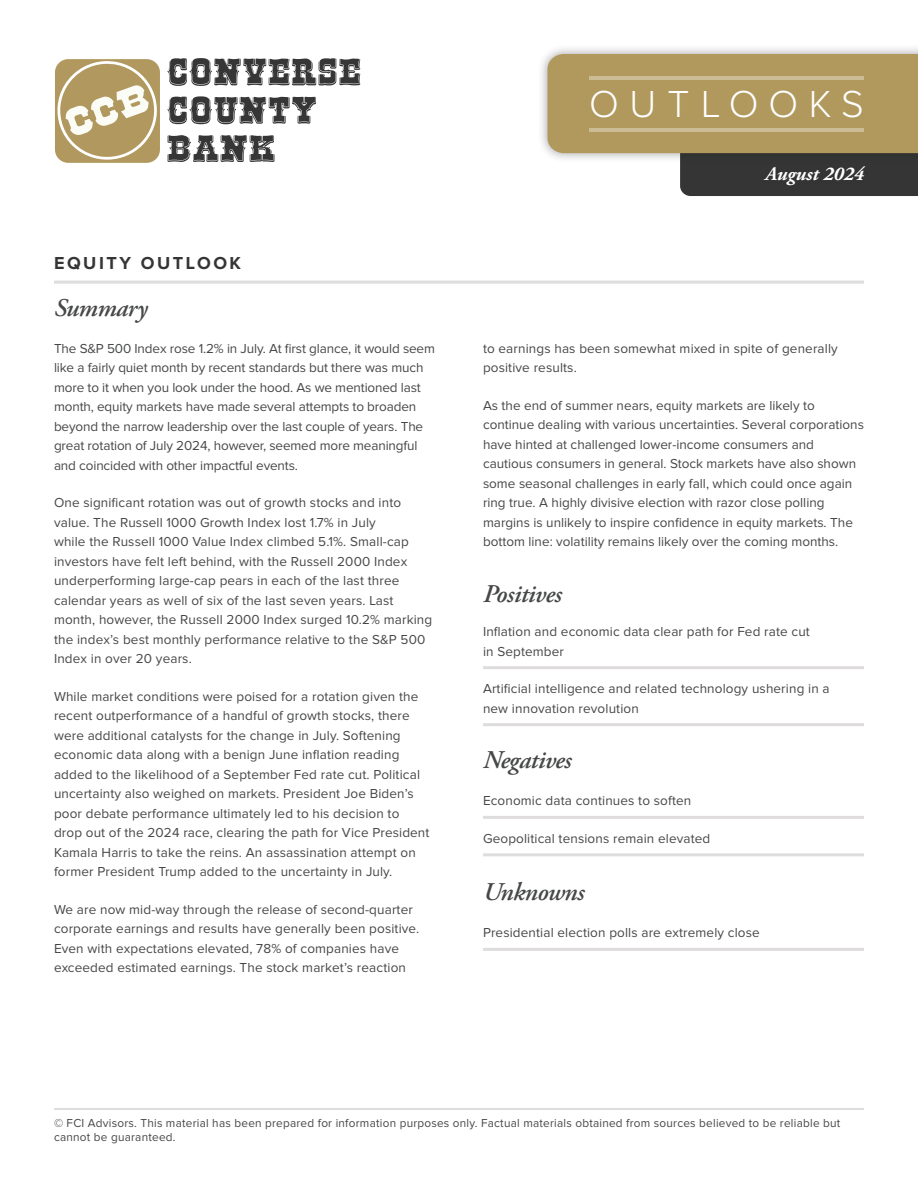
<style>
.page{position:relative;width:918px;height:1188px;background:#fff}
.page>*{position:absolute;margin:0;border:0;box-sizing:border-box;transform-origin:0 0}
.t1{font:300 39px "Proxima Nova";letter-spacing:.27em;color:#fff}
.bullets-square{font:italic 600 25.5px "Adobe Garamond Pro";letter-spacing:-.02em;color:#464747}
.palatino-main{font:italic 600 25.5px "Adobe Garamond Pro";letter-spacing:-.02em;color:#464747}
.t2{font:italic 700 19.5px "Adobe Garamond Pro";color:#fff}
.t3{font:700 18px "Proxima Nova";letter-spacing:.14em;color:#353535}
.palatino-main-2{font:13.5px/19.5px "Proxima Nova";letter-spacing:.01em;color:#464747}
.palatino-main-3{font:13.5px/19.5px "Proxima Nova";letter-spacing:-.01em;color:#464747}
.bullets-square-2{font:13.5px/19.5px "Proxima Nova";letter-spacing:.01em;color:#464747}
.t4{font:12px/14.4px "Proxima Nova";letter-spacing:.02em;color:#464747}
</style>
<div class="page">
<div style="left:538px;top:44px;width:380px;height:119px;background:#231f20;opacity:.38"></div>
<svg style="left:547px;top:54px;width:371px;height:142px"></svg>
<hr style="left:590px;top:76px;width:274px;height:4px;background:#ccbc96">
<hr style="left:590px;top:128px;width:274px;height:4px;background:#ccbc96">
<div style="left:760px;top:163px;width:109px;height:28px;background:#343434"></div>
<hr style="left:483px;top:666px;width:381px;height:3px;background:#dedcdc">
<hr style="left:483px;top:723px;width:381px;height:3px;background:#dedcdc">
<hr style="left:483px;top:816px;width:381px;height:3px;background:#dedcdc">
<hr style="left:483px;top:853px;width:381px;height:3px;background:#dedcdc">
<hr style="left:483px;top:948px;width:381px;height:3px;background:#dedcdc">
<hr style="left:54px;top:281px;width:810px;height:3px;background:#dedcdc">
<hr style="left:54px;top:1108px;width:810px;height:2px;background:#dedcdc">
<svg style="left:167px;top:58px;width:193px;height:28px"></svg>
<svg style="left:167px;top:96px;width:149px;height:28px"></svg>
<svg style="left:167px;top:135px;width:108px;height:27px"></svg>
<div style="left:55px;top:59px;width:105px;height:104px;background:#b1985e;border-radius:13px"></div>
<svg style="left:58px;top:60px;width:101px;height:102px"></svg>
<h1 class="t1" style="left:589px;top:86px;width:276px">OUTLOOKS</h1>
<p class="t3" style="left:54px;top:254px;width:189px">EQUITY OUTLOOK</p>
<p class="bullets-square" style="left:54px;top:293px;width:95px">Summary</p>
<p class="palatino-main-3" style="left:54px;top:339px;width:382px">The S&amp;P 500 Index rose 1.2% in July. At first glance, it would seem like a fairly quiet month by recent standards but there was much more to it when you look under the hood. As we mentioned last month, equity markets have made several attempts to broaden beyond the narrow leadership over the last couple of years. The great rotation of July 2024, however, seemed more meaningful and coincided with other impactful events.</p>
<p class="palatino-main-2" style="left:54px;top:494px;width:380px">One significant rotation was out of growth stocks and into value. The Russell 1000 Growth Index lost 1.7% in July<br>while the Russell 1000 Value Index climbed 5.1%. Small-cap investors have felt left behind, with the Russell 2000 Index underperforming large-cap pears in each of the last three calendar years as well of six of the last seven years. Last month, however, the Russell 2000 Index surged 10.2% marking the index’s best monthly performance relative to the S&amp;P 500<br>Index in over 20 years.</p>
<p class="palatino-main-2" style="left:54px;top:687px;width:377px">While market conditions were poised for a rotation given the recent outperformance of a handful of growth stocks, there were additional catalysts for the change in July. Softening economic data along with a benign June inflation reading added to the likelihood of a September Fed rate cut. Political uncertainty also weighed on markets. President Joe Biden’s poor debate performance ultimately led to his decision to drop out of the 2024 race, clearing the path for Vice President Kamala Harris to take the reins. An assassination attempt on former President Trump added to the uncertainty in July.</p>
<p class="palatino-main-2" style="left:54px;top:900px;width:367px">We are now mid-way through the release of second-quarter corporate earnings and results have generally been positive.<br>Even with expectations elevated, 78% of companies have exceeded estimated earnings. The stock market’s reaction</p>
<h3 class="t2" style="left:766px;top:162px;width:100px">August 2024</h3>
<p class="palatino-main-2" style="left:483px;top:339px;width:356px">to earnings has been somewhat mixed in spite of generally positive results.</p>
<p class="palatino-main-2" style="left:483px;top:396px;width:383px">As the end of summer nears, equity markets are likely to continue dealing with various uncertainties. Several corporations have hinted at challenged lower-income consumers and cautious consumers in general. Stock markets have also shown some seasonal challenges in early fall, which could once again ring true. A highly divisive election with razor close polling margins is unlikely to inspire confidence in equity markets. The bottom line: volatility remains likely over the coming months.</p>
<p class="palatino-main" style="left:483px;top:579px;width:80px">Positives</p>
<p class="bullets-square-2" style="left:483px;top:622px;width:328px">Inflation and economic data clear path for Fed rate cut in September</p>
<p class="bullets-square-2" style="left:483px;top:679px;width:348px">Artificial intelligence and related technology ushering in a new innovation revolution</p>
<p class="bullets-square" style="left:483px;top:745px;width:90px">Negatives</p>
<p class="bullets-square-2" style="left:483px;top:792px;width:210px">Economic data continues to soften</p>
<p class="bullets-square-2" style="left:483px;top:829px;width:229px">Geopolitical tensions remain elevated</p>
<p class="bullets-square" style="left:483px;top:877px;width:103px">Unknowns</p>
<p class="bullets-square-2" style="left:483px;top:924px;width:278px">Presidential election polls are extremely close</p>
<p class="t4" style="left:54px;top:1116px;width:788px">© FCI Advisors. This material has been prepared for information purposes only. Factual materials obtained from sources believed to be reliable but cannot be guaranteed.</p>
</div>
